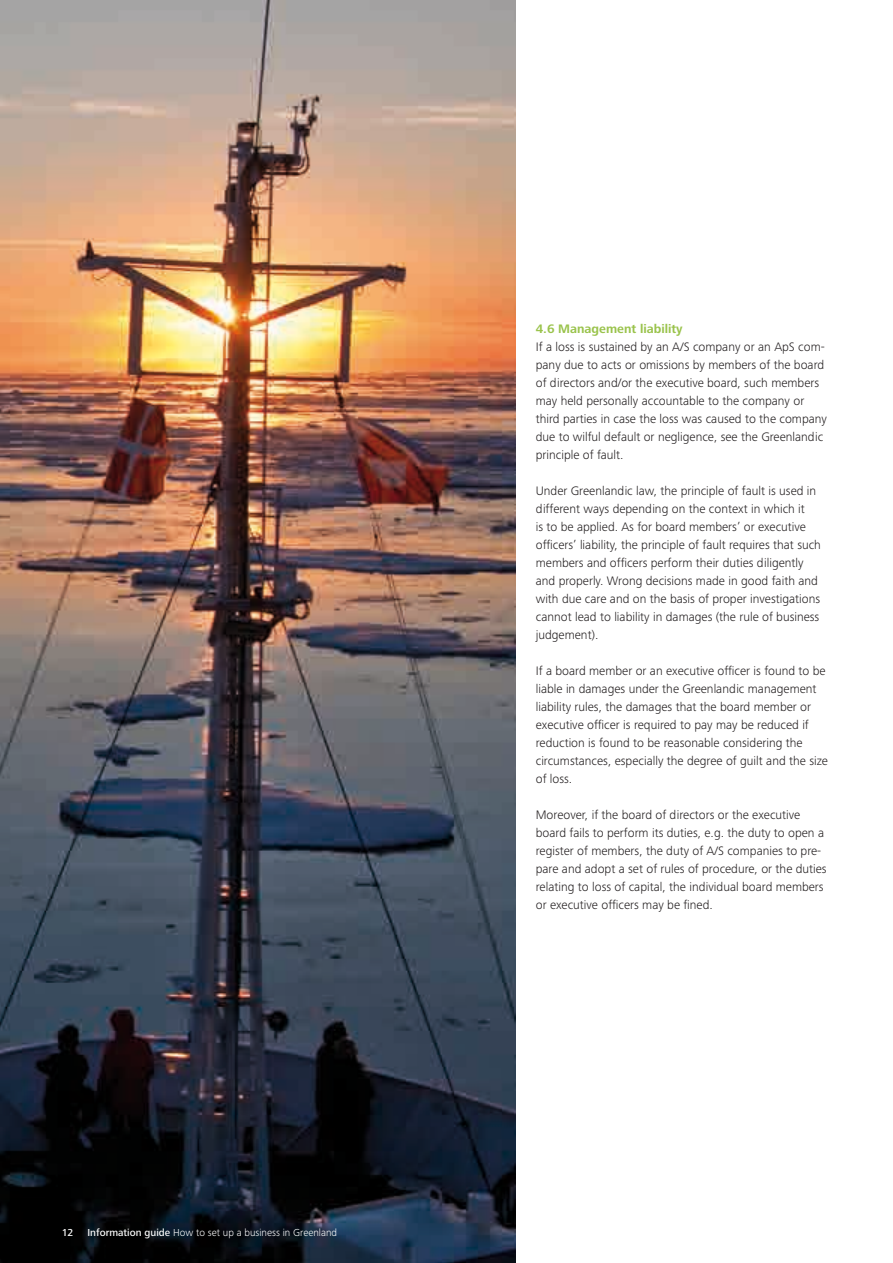
<style>
.page{position:relative;width:893px;height:1263px;background:#fff}
.page>*{position:absolute;margin:0;border:0;box-sizing:border-box;transform-origin:0 0}
.t1{font:300 12.75px/18px "Frutiger Next Pro";color:#231f20}
.t2{font:700 12.75px "Frutiger Next Pro";color:#9ac34c}
.t3{font:300 10.5px "Frutiger Next Pro";color:#fff}
.t4{font:500 10.5px "Frutiger Next Pro";color:#fff}
.s1{font-weight:500}
</style>
<div class="page">
<img style="left:0;top:0;width:515px;height:1263px">
<p class="t4" style="left:62px;top:1226px;width:13px">12</p>
<p class="t3" style="left:87px;top:1226px;width:251px"><span class="s1">Information guide</span> How to set up a business in Greenland</p>
<p class="t2" style="left:536px;top:321px;width:148px">4.6 Management liability</p>
<p class="t1" style="left:536px;top:337px;width:293px">If a loss is sustained by an A/S company or an ApS com&shy;pany due to acts or omissions by members of the board of directors and/or the executive board, such members may held personally accountable to the company or third parties in case the loss was caused to the company due to wilful default or negligence, see the Greenlandic principle of fault.</p>
<p class="t1" style="left:536px;top:481px;width:287px">Under Greenlandic law, the principle of fault is used in different ways depending on the context in which it<br>is to be applied. As for board members’ or executive officers’ liability, the principle of fault requires that such members and officers perform their duties diligently and properly. Wrong decisions made in good faith and with due care and on the basis of proper investigations cannot lead to liability in damages (the rule of business judgement).</p>
<p class="t1" style="left:536px;top:661px;width:294px">If a board member or an executive officer is found to be liable in damages under the Greenlandic management liability rules, the damages that the board member or executive officer is required to pay may be reduced if reduction is found to be reasonable considering the circumstances, especially the degree of guilt and the size of loss.</p>
<p class="t1" style="left:536px;top:805px;width:292px">Moreover, if the board of directors or the executive board fails to perform its duties, e.g. the duty to open a register of members, the duty of A/S companies to pre&shy;pare and adopt a set of rules of procedure, or the duties relating to loss of capital, the individual board members or executive officers may be fined.</p>
</div>
